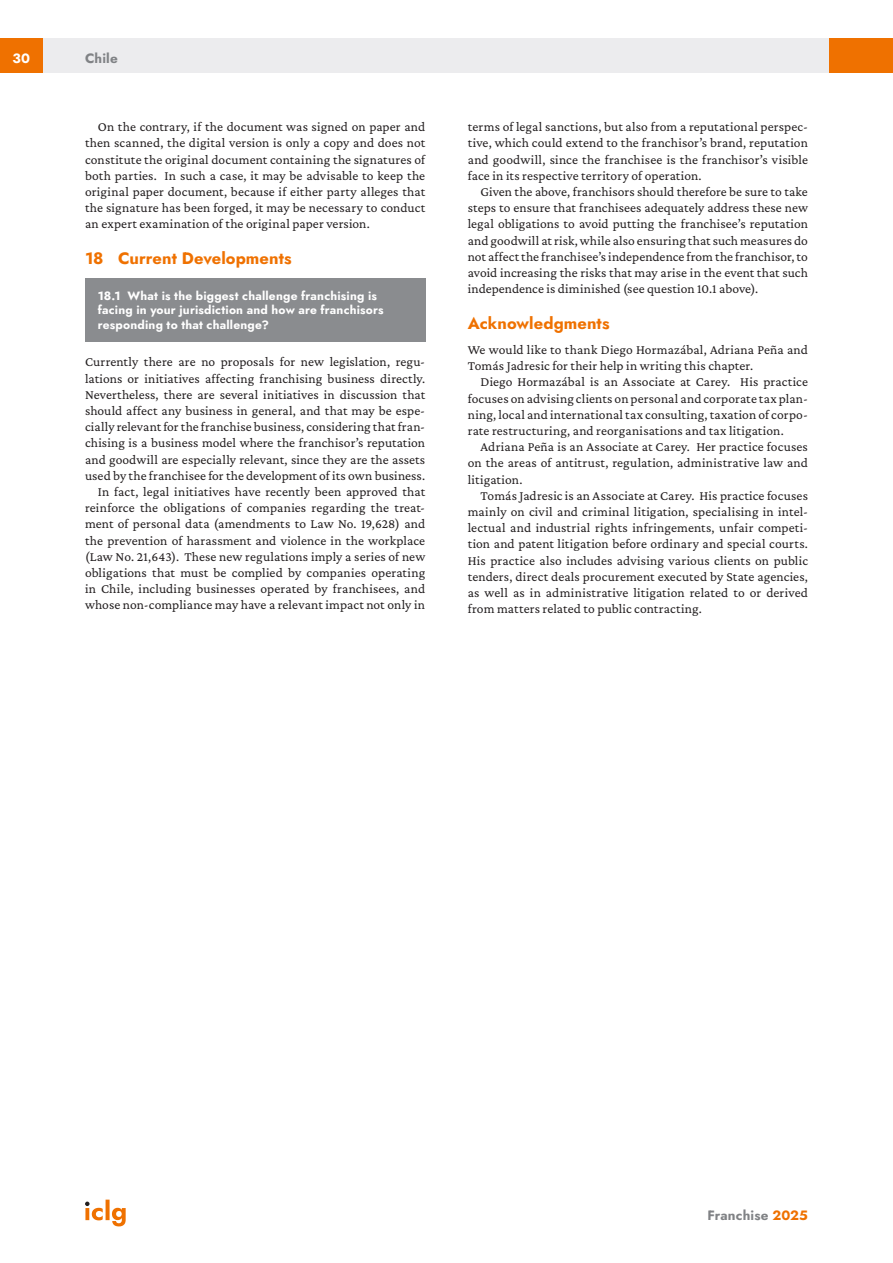
<style>
.page{position:relative;width:893px;height:1263px;background:#fff}
.page>*{position:absolute;margin:0;border:0;box-sizing:border-box;transform-origin:0 0}
.MS_Heading{font:16.5px "Jost";letter-spacing:.005em;color:#ef7100}
.MS_Heading_Gen_Chapter{font:16.5px "Jost";letter-spacing:.005em;color:#ef7100}
.MS_Body_Text_-_Second_Paragraph{font:13.5px/16.2px "Crimson Pro";letter-spacing:.005em;color:#231f20;text-align:justify}
.MS_Body_Text_-_First_Paragraph{font:13.5px/16.2px "Crimson Pro";letter-spacing:.005em;color:#231f20}
.t1{font:13.5px "Jost";letter-spacing:.01em;color:#808285}
.t2{font:13.5px "Jost";color:#fff}
.MS_-_Question_following_section{font:12px/14.4px "Jost";letter-spacing:.015em;color:#fff}
.s1{color:#ef7100}
</style>
<div class="page">
<div style="left:43px;top:38px;width:786px;height:34px;background:#ececee"></div>
<div style="left:0;top:38px;width:43px;height:34px;background:#ef7100"></div>
<div style="left:829px;top:38px;width:64px;height:34px;background:#ef7100"></div>
<svg style="left:85px;top:1199px;width:41px;height:27px"></svg>
<div style="left:85px;top:279px;width:340px;height:63px;background:#8a8c8f"></div>
<p class="t2" style="left:12px;top:49px;width:19px">30</p>
<p class="t1" style="left:85px;top:49px;width:34px">Chile</p>
<p class="MS_Body_Text_-_Second_Paragraph" style="left:85px;top:118px;width:342px;text-indent:13px">On the contrary, if the document was signed on paper and then scanned, the digital version is only a copy and does not constitute the original document containing the signatures of both parties. In such a case, it may be advisable to keep the original paper document, because if either party alleges that the signature has been forged, it may be necessary to conduct an expert examination of the original paper version.</p>
<p class="MS_Heading" style="left:85px;top:247px;width:208px">18 Current Developments</p>
<p class="MS_-_Question_following_section" style="left:98px;top:289px;width:287px">18.1 What is the biggest challenge franchising is facing in your jurisdiction and how are franchisors responding to that challenge?</p>
<p class="MS_Body_Text_-_First_Paragraph" style="left:85px;top:354px;width:342px;text-align:justify">Currently there are no proposals for new legislation, regu&shy;lations or initiatives affecting franchising business directly.<br>Nevertheless, there are several initiatives in discussion that should affect any business in general, and that may be espe&shy;cially relevant for the franchise business, considering that fran&shy;chising is a business model where the franchisor’s reputation and goodwill are especially relevant, since they are the assets used by the franchisee for the development of its own business.</p>
<p class="MS_Body_Text_-_Second_Paragraph" style="left:85px;top:483px;width:342px;text-indent:13px">In fact, legal initiatives have recently been approved that reinforce the obligations of companies regarding the treat&shy;ment of personal data (amendments to Law No. 19,628) and the prevention of harassment and violence in the workplace (Law No. 21,643). These new regulations imply a series of new obligations that must be complied by companies operating in Chile, including businesses operated by franchisees, and whose non-compliance may have a relevant impact not only in</p>
<p class="MS_Body_Text_-_Second_Paragraph" style="left:468px;top:118px;width:342px">terms of legal sanctions, but also from a reputational perspec&shy;tive, which could extend to the franchisor’s brand, reputation and goodwill, since the franchisee is the franchisor’s visible face in its respective territory of operation.</p>
<p class="MS_Body_Text_-_Second_Paragraph" style="left:468px;top:183px;width:342px;text-indent:13px">Given the above, franchisors should therefore be sure to take steps to ensure that franchisees adequately address these new legal obligations to avoid putting the franchisee’s reputation and goodwill at risk, while also ensuring that such measures do not affect the franchisee’s independence from the franchisor, to avoid increasing the risks that may arise in the event that such independence is diminished (see question 10.1 above).</p>
<p class="MS_Heading_Gen_Chapter" style="left:468px;top:312px;width:143px">Acknowledgments</p>
<p class="MS_Body_Text_-_First_Paragraph" style="left:468px;top:341px;width:342px">We would like to thank Diego Hormazábal, Adriana Peña and<br>Tomás Jadresic for their help in writing this chapter.</p>
<p class="MS_Body_Text_-_Second_Paragraph" style="left:468px;top:374px;width:342px;text-indent:13px">Diego Hormazábal is an Associate at Carey. His practice focuses on advising clients on personal and corporate tax plan&shy;ning, local and international tax consulting, taxation of corpo&shy;rate restructuring, and reorganisations and tax litigation.</p>
<p class="MS_Body_Text_-_Second_Paragraph" style="left:468px;top:438px;width:342px;text-indent:13px">Adriana Peña is an Associate at Carey. Her practice focuses on the areas of antitrust, regulation, administrative law and litigation.</p>
<p class="MS_Body_Text_-_Second_Paragraph" style="left:468px;top:487px;width:342px;text-indent:13px">Tomás Jadresic is an Associate at Carey. His practice focuses mainly on civil and criminal litigation, specialising in intel&shy;lectual and industrial rights infringements, unfair competi&shy;tion and patent litigation before ordinary and special courts.<br>His practice also includes advising various clients on public tenders, direct deals procurement executed by State agencies, as well as in administrative litigation related to or derived from matters related to public contracting.</p>
<p class="t1" style="left:707px;top:1206px;width:102px">Franchise <span class="s1">2025</span></p>
</div>
